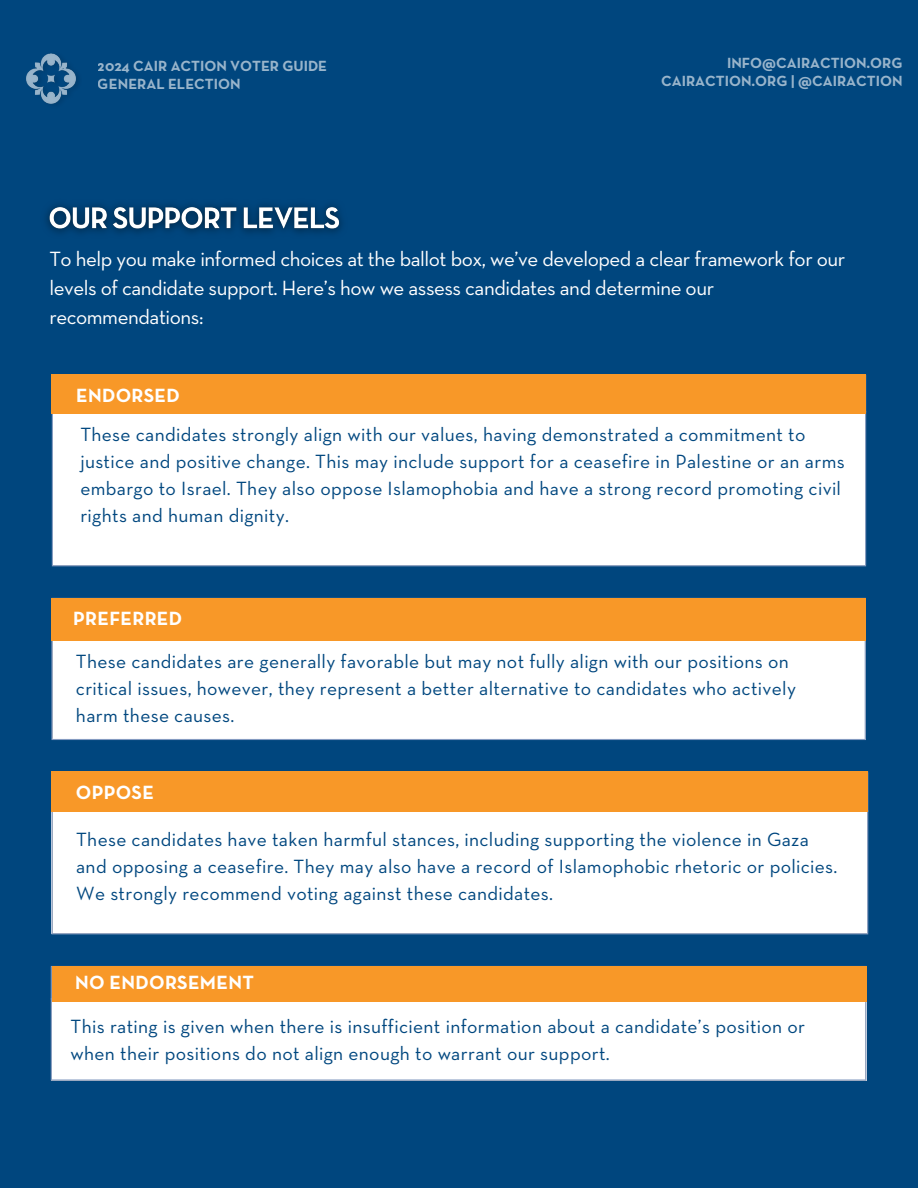
<style>
.page{position:relative;width:918px;height:1188px;background:#00467e}
.page>*{position:absolute;margin:0;border:0;box-sizing:border-box;transform-origin:0 0}
.t1{font:21px/29.2px "Neutraface Text";letter-spacing:-.02em;color:#fff}
.t2{font:19.5px/27px "Neutraface Text";letter-spacing:.015em;color:#00477f}
.t3{font:700 19.5px "Neutraface Text";letter-spacing:.015em;color:#fff}
.t4{font:700 15px/18px "Neutraface Text";color:#fff}
</style>
<div class="page">
<div style="left:52px;top:411px;width:814px;height:155px;background:#fff"></div>
<hr style="left:52px;top:375px;width:1px;height:190px;background:#849bc1">
<hr style="left:865px;top:375px;width:1px;height:190px;background:#849bc1">
<hr style="left:52px;top:565px;width:814px;height:1px;background:#849bc1">
<div style="left:52px;top:811px;width:816px;height:123px;background:#fff"></div>
<hr style="left:51px;top:773px;width:2px;height:160px;background:#849bc1">
<hr style="left:867px;top:773px;width:1px;height:160px;background:#849bc1">
<hr style="left:51px;top:772px;width:817px;height:1px;background:#849bc1">
<hr style="left:51px;top:933px;width:817px;height:1px;background:#849bc1">
<div style="left:52px;top:640px;width:814px;height:100px;background:#fff"></div>
<hr style="left:51px;top:599px;width:2px;height:140px;background:#849bc1">
<hr style="left:865px;top:599px;width:1px;height:140px;background:#849bc1">
<hr style="left:51px;top:739px;width:815px;height:1px;background:#849bc1">
<div style="left:51px;top:999px;width:815px;height:81px;background:#fff"></div>
<hr style="left:51px;top:967px;width:1px;height:112px;background:#849bc1">
<hr style="left:865px;top:967px;width:2px;height:112px;background:#849bc1">
<hr style="left:51px;top:966px;width:816px;height:1px;background:#849bc1">
<hr style="left:51px;top:1079px;width:816px;height:2px;background:#849bc1">
<div style="left:52px;top:374px;width:814px;height:40px;background:#f89828"></div>
<div style="left:52px;top:772px;width:816px;height:40px;background:#f89828"></div>
<div style="left:51px;top:598px;width:815px;height:43px;background:#f89828"></div>
<div style="left:52px;top:966px;width:814px;height:35px;background:#f89828"></div>
<img style="left:46px;top:204px;width:296px;height:30px">
<img style="left:26px;top:53px;width:52px;height:51px">
<p class="t4" style="left:98px;top:58px;width:231px">2024 CAIR ACTION VOTER GUIDE<br>GENERAL ELECTION</p>
<p class="t4" style="left:661px;top:55px;width:243px;text-align:right">INFO@CAIRACTION.ORG<br>CAIRACTION.ORG | @CAIRACTION</p>
<p class="t1" style="left:49px;top:245px;width:798px">To help you make informed choices at the ballot box, we’ve developed a clear framework for our levels of candidate support. Here’s how we assess candidates and determine our recommendations:</p>
<h3 class="t3" style="left:76px;top:386px;width:105px">ENDORSED</h3>
<p class="t2" style="left:80px;top:422px;width:766px">These candidates strongly align with our values, having demonstrated a commitment to justice and positive change. This may include support for a ceasefire in Palestine or an arms embargo to Israel. They also oppose Islamophobia and have a strong record promoting civil rights and human dignity.</p>
<h3 class="t3" style="left:73px;top:609px;width:111px">PREFERRED</h3>
<p class="t2" style="left:76px;top:649px;width:722px">These candidates are generally favorable but may not fully align with our positions on critical issues, however, they represent a better alternative to candidates who actively harm these causes.</p>
<h2 class="t3" style="left:76px;top:784px;width:80px">OPPOSE</h2>
<p class="t2" style="left:76px;top:827px;width:763px">These candidates have taken harmful stances, including supporting the violence in Gaza and opposing a ceasefire. They may also have a record of Islamophobic rhetoric or policies.<br>We strongly recommend voting against these candidates.</p>
<h2 class="t3" style="left:75px;top:974px;width:180px">NO ENDORSEMENT</h2>
<p class="t2" style="left:71px;top:1014px;width:736px">This rating is given when there is insufficient information about a candidate’s position or when their positions do not align enough to warrant our support.</p>
</div>
